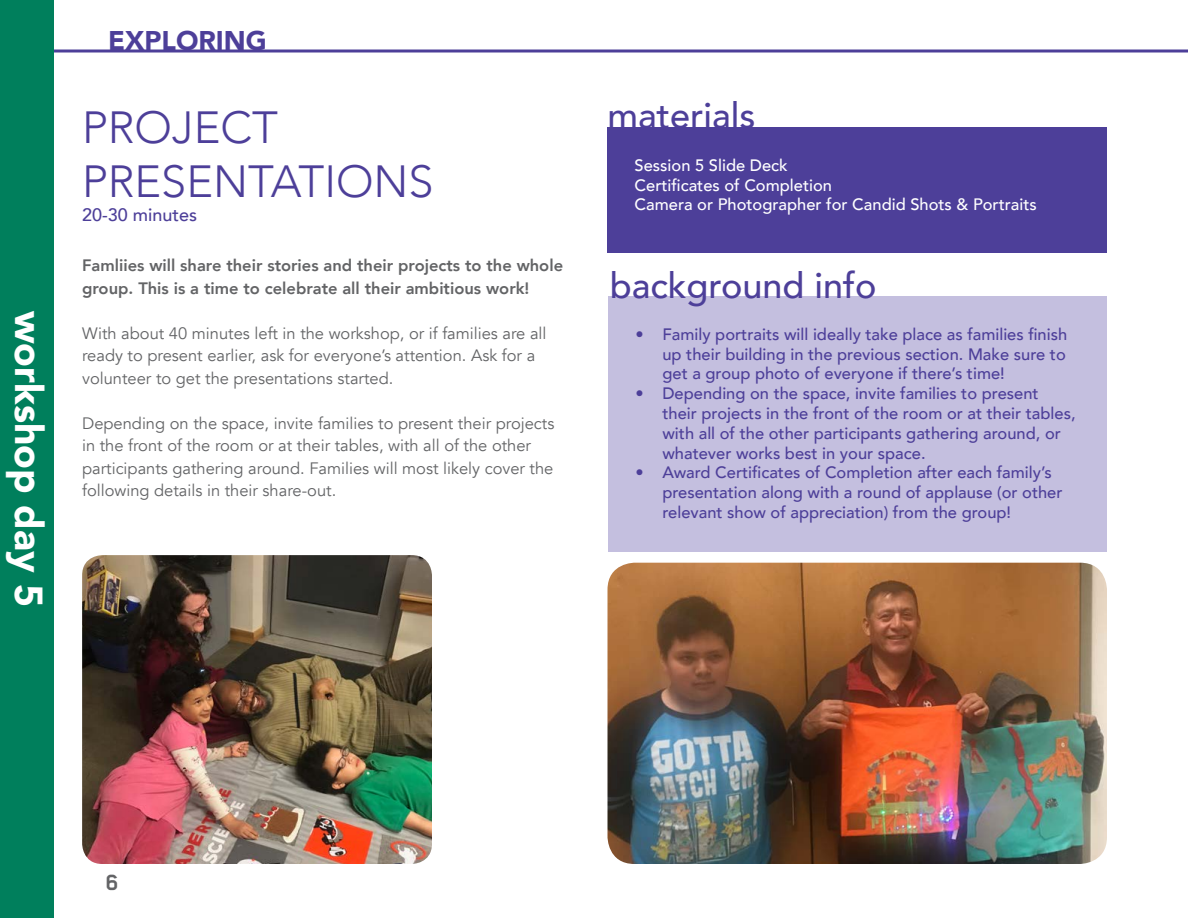
<style>
.page{position:relative;width:1188px;height:918px;background:#fff}
.page>*{position:absolute;margin:0;border:0;box-sizing:border-box;transform-origin:0 0}
.t1{font:300 45px/54px "Avenir";color:#4d3f99}
.t2{font:900 39px "Avenir";color:#fff}
.t3{font:500 36px "Avenir";color:#4d3f99}
.t4{font:900 27px "Avenir";color:#4d3f99}
.t5{font:700 25.5px "Blender Pro";color:#636466}
.t6{font:500 18px "Avenir";color:#4d3f99}
.t7{font:500 16.5px/19.8px "Avenir";color:#4d3f99}
.t8{font:16.5px/22.5px "Avenir";color:#636466}
.t9{font:800 16.5px/22.5px "Avenir";color:#636466}
.t10{font:500 16.5px/19.8px "Avenir";color:#fff}
</style>
<div class="page">
<div style="left:0;top:0;width:54px;height:918px;background:#007f5c"></div>
<div style="left:608px;top:127px;width:499px;height:125px;background:#4d3f99"></div>
<div style="left:608px;top:296px;width:499px;height:256px;background:#c4bfdf"></div>
<hr style="left:54px;top:50px;width:1134px;height:2px;background:#4d3f99">
<img style="left:608px;top:563px;width:499px;height:301px">
<img style="left:82px;top:555px;width:350px;height:309px">
<h2 class="t2" style="left:62px;top:311px;width:298px;rotate:90deg">workshop day 5</h2>
<h3 class="t4" style="left:108px;top:17px;width:160px">EXPLORING</h3>
<h1 class="t1" style="left:82px;top:101px;width:353px">PROJECT<br>PRESENTATIONS</h1>
<p class="t6" style="left:82px;top:199px;width:117px">20-30 minutes</p>
<p class="t9" style="left:82px;top:254px;width:483px">Famliies will share their stories and their projects to the whole group. This is a time to celebrate all their ambitious work!</p>
<p class="t8" style="left:82px;top:322px;width:466px">With about 40 minutes left in the workshop, or if families are all ready to present earlier, ask for everyone’s attention. Ask for a volunteer to get the presentations started.</p>
<p class="t8" style="left:82px;top:412px;width:474px">Depending on the space, invite families to present their projects in the front of the room or at their tables, with all of the other participants gathering around. Families will most likely cover the following details in their share-out.</p>
<h3 class="t3" style="left:608px;top:84px;width:149px">materials</h3>
<p class="t10" style="left:635px;top:154px;width:404px">Session 5 Slide Deck<br>Certificates of Completion<br>Camera or Photographer for Candid Shots &amp; Portraits</p>
<h3 class="t3" style="left:610px;top:255px;width:268px">background info</h3>
<p class="t7" style="left:662px;top:323px;width:406px;text-align:justify;text-indent:-27px">• Family portraits will ideally take place as families finish up their building in the previous section. Make sure to get a group photo of everyone if there’s time!</p>
<p class="t7" style="left:662px;top:383px;width:415px;text-indent:-27px">• Depending on the space, invite families to present their projects in the front of the room or at their tables, with all of the other participants gathering around, or whatever works best in your space.</p>
<p class="t7" style="left:662px;top:462px;width:402px;text-indent:-27px">• Award Certificates of Completion after each family’s presentation along with a round of applause (or other relevant show of appreciation) from the group!</p>
<h3 class="t5" style="left:106px;top:869px;width:15px">6</h3>
</div>
